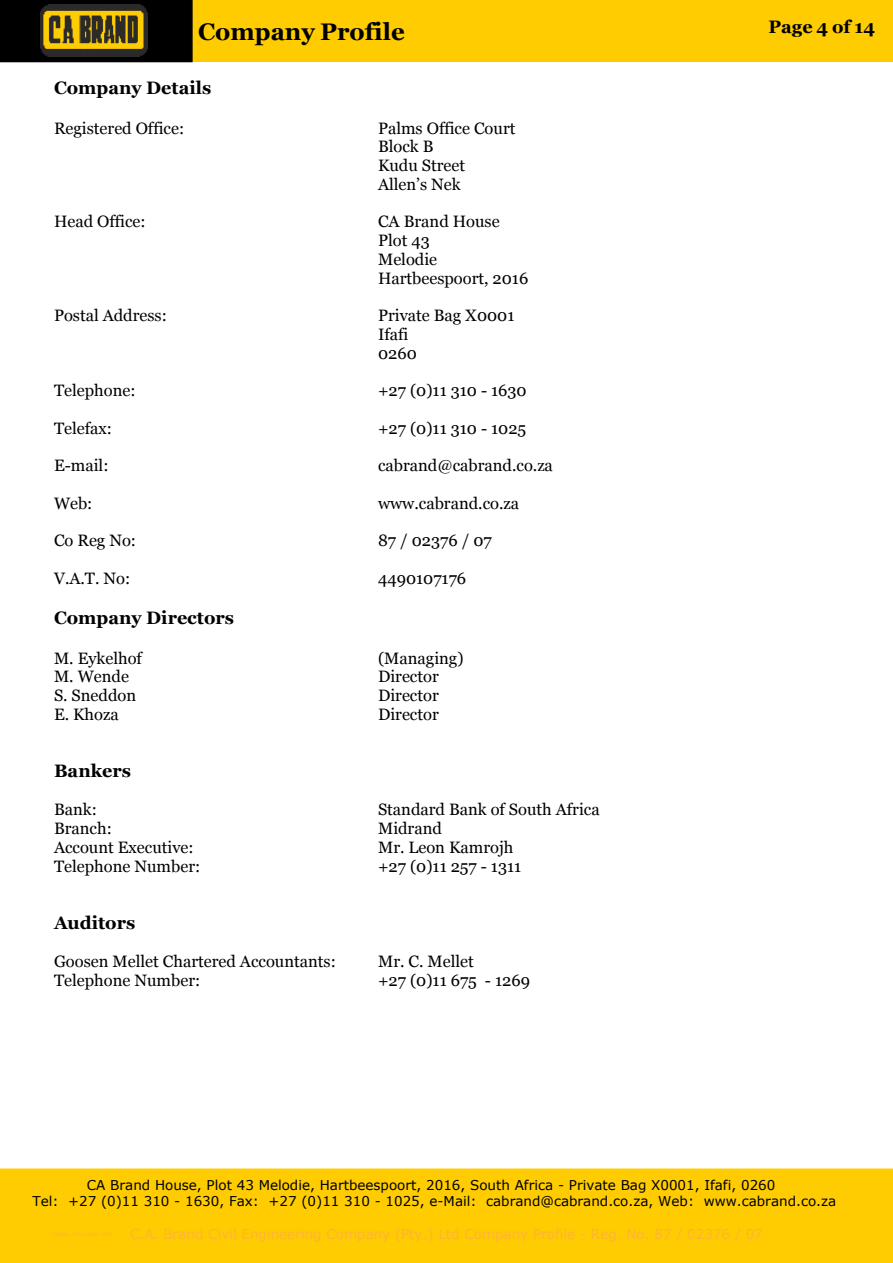
<style>
.page{position:relative;width:893px;height:1263px;background:#fff}
.page>*{position:absolute;margin:0;border:0;box-sizing:border-box;transform-origin:0 0}
.t1{font:700 24px "Georgia";color:#000}
.t2{font:700 18px "Georgia";color:#000}
.t3{font:16.5px/18.8px "Georgia";color:#000}
.t4{font:13.5px/16.4px "Verdana";color:#000;text-align:center}
.t5{font:13.5px "Verdana";color:#feb336}
.t6{font:6px "Times New Roman";color:#feb336}
</style>
<div class="page">
<div style="left:0;top:0;width:893px;height:62px;background:#fecc01"></div>
<div style="left:0;top:1168px;width:893px;height:95px;background:#fecc01"></div>
<div style="left:0;top:1218px;width:893px;height:31px;background:#fecc01"></div>
<div style="left:51px;top:1230px;width:61px;height:7px;background:#fecc01"></div>
<div style="left:0;top:0;width:193px;height:62px;background:#000"></div>
<img style="left:40px;top:5px;width:108px;height:51px">
<h1 class="t1" style="left:198px;top:22px;width:208px">Company Profile</h1>
<p class="t2" style="left:769px;top:19px;width:108px">Page 4 of 14</p>
<p class="t2" style="left:54px;top:80px;width:159px">Company Details</p>
<p class="t3" style="left:54px;top:120px;width:132px">Registered Office:</p>
<p class="t3" style="left:378px;top:120px;width:139px">Palms Office Court<br>Block B<br>Kudu Street<br>Allen’s Nek</p>
<p class="t3" style="left:54px;top:213px;width:93px">Head Office:</p>
<p class="t3" style="left:378px;top:213px;width:152px">CA Brand House<br>Plot 43<br>Melodie<br>Hartbeespoort, 2016</p>
<p class="t3" style="left:54px;top:307px;width:114px">Postal Address:</p>
<p class="t3" style="left:378px;top:307px;width:138px">Private Bag X0001<br>Ifafi<br>0260</p>
<p class="t3" style="left:54px;top:382px;width:83px">Telephone:</p>
<p class="t3" style="left:378px;top:382px;width:150px">+27 (0)11 310 - 1630</p>
<p class="t3" style="left:54px;top:420px;width:60px">Telefax:</p>
<p class="t3" style="left:378px;top:420px;width:150px">+27 (0)11 310 - 1025</p>
<p class="t3" style="left:54px;top:457px;width:56px">E-mail:</p>
<p class="t3" style="left:378px;top:457px;width:176px">cabrand@cabrand.co.za</p>
<p class="t3" style="left:54px;top:495px;width:40px">Web:</p>
<p class="t3" style="left:378px;top:495px;width:143px">www.cabrand.co.za</p>
<p class="t3" style="left:54px;top:532px;width:84px">Co Reg No:</p>
<p class="t3" style="left:378px;top:532px;width:115px">87 / 02376 / 07</p>
<p class="t3" style="left:54px;top:570px;width:78px">V.A.T. No:</p>
<p class="t3" style="left:378px;top:570px;width:90px">4490107176</p>
<p class="t2" style="left:54px;top:610px;width:182px">Company Directors</p>
<p class="t3" style="left:54px;top:650px;width:89px">M. Eykelhof</p>
<p class="t3" style="left:378px;top:650px;width:87px">(Managing)</p>
<p class="t3" style="left:54px;top:668px;width:76px">M. Wende</p>
<p class="t3" style="left:378px;top:668px;width:62px">Director</p>
<p class="t3" style="left:54px;top:687px;width:84px">S. Sneddon</p>
<p class="t3" style="left:378px;top:687px;width:62px">Director</p>
<p class="t3" style="left:54px;top:706px;width:66px">E. Khoza</p>
<p class="t3" style="left:378px;top:706px;width:62px">Director</p>
<p class="t2" style="left:54px;top:764px;width:79px">Bankers</p>
<p class="t3" style="left:54px;top:801px;width:44px">Bank:</p>
<p class="t3" style="left:378px;top:801px;width:223px">Standard Bank of South Africa</p>
<p class="t3" style="left:54px;top:820px;width:59px">Branch:</p>
<p class="t3" style="left:378px;top:820px;width:65px">Midrand</p>
<p class="t3" style="left:54px;top:839px;width:141px">Account Executive:</p>
<p class="t3" style="left:378px;top:839px;width:137px">Mr. Leon Kamrojh</p>
<p class="t3" style="left:54px;top:858px;width:148px">Telephone Number:</p>
<p class="t3" style="left:378px;top:858px;width:145px">+27 (0)11 257 - 1311</p>
<p class="t2" style="left:54px;top:915px;width:83px">Auditors</p>
<p class="t3" style="left:54px;top:953px;width:283px">Goosen Mellet Chartered Accountants:</p>
<p class="t3" style="left:378px;top:953px;width:97px">Mr. C. Mellet</p>
<p class="t3" style="left:54px;top:972px;width:148px">Telephone Number:</p>
<p class="t3" style="left:378px;top:972px;width:153px">+27 (0)11 675 - 1269</p>
<p class="t4" style="left:32px;top:1178px;width:805px">CA Brand House, Plot 43 Melodie, Hartbeespoort, 2016, South Africa - Private Bag X0001, Ifafi, 0260<br>Tel: +27 (0)11 310 - 1630, Fax: +27 (0)11 310 - 1025, e-Mail: cabrand@cabrand.co.za, Web: www.cabrand.co.za</p>
<p class="t6" style="left:51px;top:1232px;width:62px">Update: November 2016</p>
<p class="t5" style="left:130px;top:1228px;width:634px">C.A. Brand Civil Engineering Company (Pty.) Ltd Company Profile - Reg. No. 87 / 02376 / 07</p>
</div>
